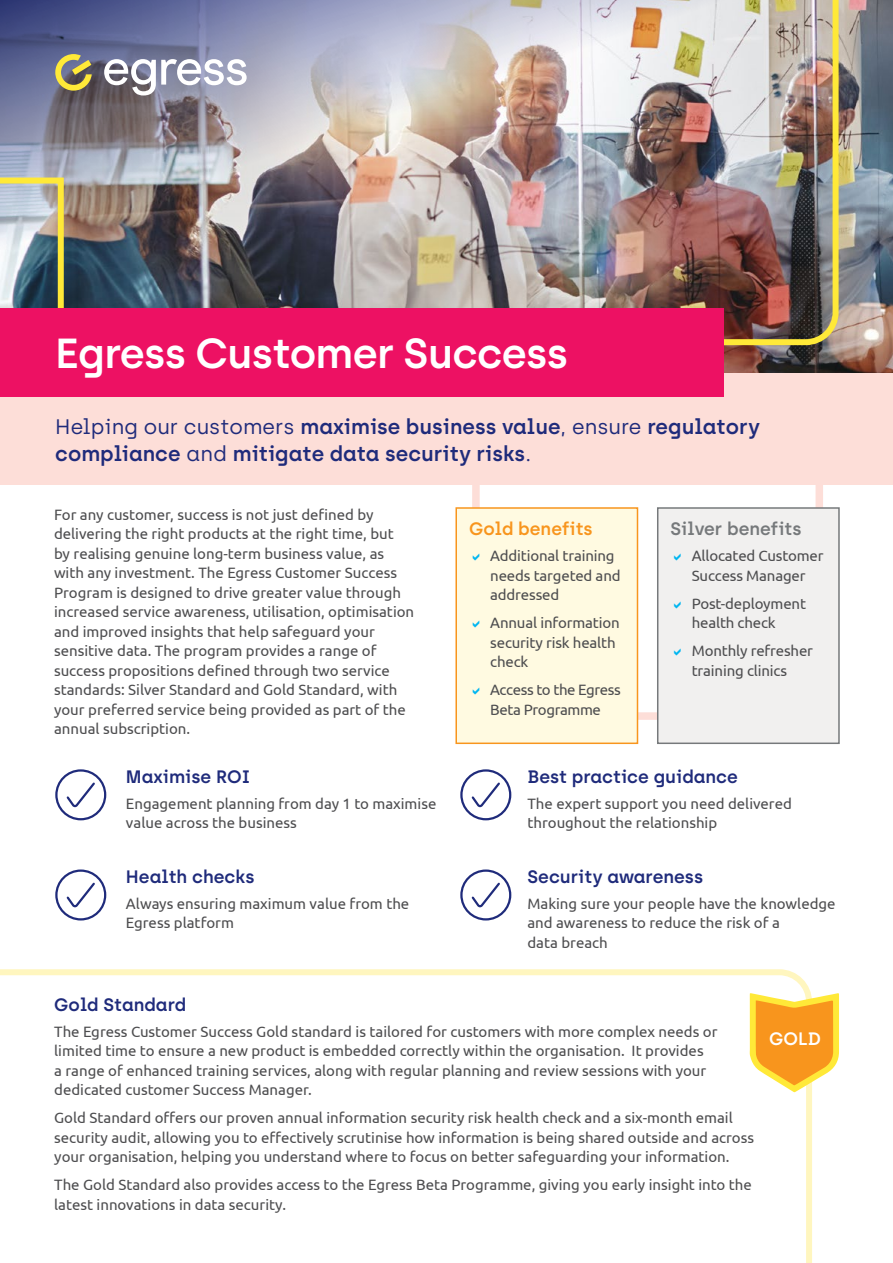
<style>
.page{position:relative;width:893px;height:1263px;background:#fff}
.page>*{position:absolute;margin:0;border:0;box-sizing:border-box;transform-origin:0 0}
.t1{font:600 42px "Archia";letter-spacing:-.02em;color:#fff}
.t2{font:600 21px/27.3px "Archia";color:#1f2b7b}
.t3{font:600 18px "Archia";color:#1f2b7b}
.t4{font:600 18px "Archia";color:#76797b}
.t5{font:600 18px "Archia";color:#f8951d}
.t6{font:600 18px "Archia";color:#fff}
.t7{font:15px/19.5px "Ubuntu";color:#4d4d4f}
.t8{font:15px/19.5px "Ubuntu";letter-spacing:-.025em;color:#4d4d4f}
.s1{font-weight:400}
</style>
<div class="page">
<img style="left:723px;top:0;width:170px;height:373px">
<div style="left:0;top:373px;width:893px;height:112px;background:#fdded8"></div>
<svg style="left:0;top:969px;width:812px;height:294px"></svg>
<img style="left:0;top:0;width:842px;height:348px">
<svg style="left:0;top:175px;width:67px;height:133px;background:#9fa99c"></svg>
<svg style="left:55px;top:769px;width:52px;height:52px"></svg>
<svg style="left:460px;top:769px;width:52px;height:52px"></svg>
<svg style="left:55px;top:869px;width:52px;height:52px"></svg>
<svg style="left:460px;top:869px;width:52px;height:52px"></svg>
<div style="left:0;top:308px;width:723px;height:89px;background:#ed1163"></div>
<div style="left:657px;top:507px;width:183px;height:237px;background:#f1f0ef;border:2px solid #76797b"></div>
<div style="left:455px;top:507px;width:183px;height:237px;background:#fffae1;border:2px solid #f8951d"></div>
<svg style="left:750px;top:993px;width:89px;height:99px"></svg>
<svg style="left:55px;top:54px;width:37px;height:37px"></svg>
<svg style="left:104px;top:59px;width:143px;height:36px"></svg>
<h1 class="t1" style="left:55px;top:328px;width:514px">Egress Customer Success</h1>
<h2 class="t2" style="left:55px;top:412px;width:706px"><span class="s1">Helping our customers</span> maximise business value<span class="s1">, ensure</span> regulatory compliance <span class="s1">and</span> mitigate data security risks<span class="s1">.</span></h2>
<p class="t7" style="left:54px;top:504px;width:362px">-For any customer, success is not just defined by delivering the right products at the right time, but<br>by realising genuine long-term business value, as with any investment. The Egress Customer Success Program is designed to drive greater value through increased service awareness, utilisation, optimisation and improved insights that help safeguard your sensitive data. The program provides a range of success propositions defined through two service standards: Silver Standard and Gold Standard, with your preferred service being provided as part of the annual subscription.</p>
<p class="t3" style="left:126px;top:766px;width:126px">Maximise ROI</p>
<p class="t7" style="left:126px;top:793px;width:312px">Engagement planning from day 1 to maximise value across the business</p>
<p class="t3" style="left:126px;top:866px;width:130px">Health checks</p>
<p class="t7" style="left:126px;top:893px;width:285px">Always ensuring maximum value from the<br>Egress platform</p>
<p class="t5" style="left:469px;top:518px;width:125px">Gold benefits</p>
<p class="t7" style="left:490px;top:546px;width:132px">Additional training needs targeted and addressed</p>
<p class="t7" style="left:490px;top:613px;width:131px">Annual information security risk health check</p>
<p class="t8" style="left:490px;top:680px;width:132px">Access to the Egress<br>Beta Programme</p>
<p class="t4" style="left:670px;top:518px;width:133px">Silver benefits</p>
<p class="t7" style="left:692px;top:546px;width:133px">Allocated Customer<br>Success Manager</p>
<p class="t7" style="left:692px;top:593px;width:116px">Post-deployment health check</p>
<p class="t7" style="left:692px;top:641px;width:123px">Monthly refresher training clinics</p>
<p class="t3" style="left:527px;top:766px;width:212px">Best practice guidance</p>
<p class="t7" style="left:527px;top:793px;width:266px">The expert support you need delivered throughout the relationship</p>
<p class="t3" style="left:527px;top:866px;width:177px">Security awareness</p>
<p class="t7" style="left:527px;top:893px;width:310px">Making sure your people have the knowledge and awareness to reduce the risk of a<br>data breach</p>
<p class="t3" style="left:54px;top:994px;width:133px">Gold Standard</p>
<p class="t7" style="left:54px;top:1021px;width:665px">The Egress Customer Success Gold standard is tailored for customers with more complex needs or limited time to ensure a new product is embedded correctly within the organisation. It provides<br>a range of enhanced training services, along with regular planning and review sessions with your dedicated customer Success Manager.</p>
<p class="t7" style="left:54px;top:1108px;width:701px">Gold Standard offers our proven annual information security risk health check and a six-month email security audit, allowing you to effectively scrutinise how information is being shared outside and across your organisation, helping you understand where to focus on better safeguarding your information.</p>
<p class="t7" style="left:54px;top:1175px;width:699px">The Gold Standard also provides access to the Egress Beta Programme, giving you early insight into the latest innovations in data security.</p>
<p class="t6" style="left:769px;top:1027px;width:53px">GOLD</p>
</div>
